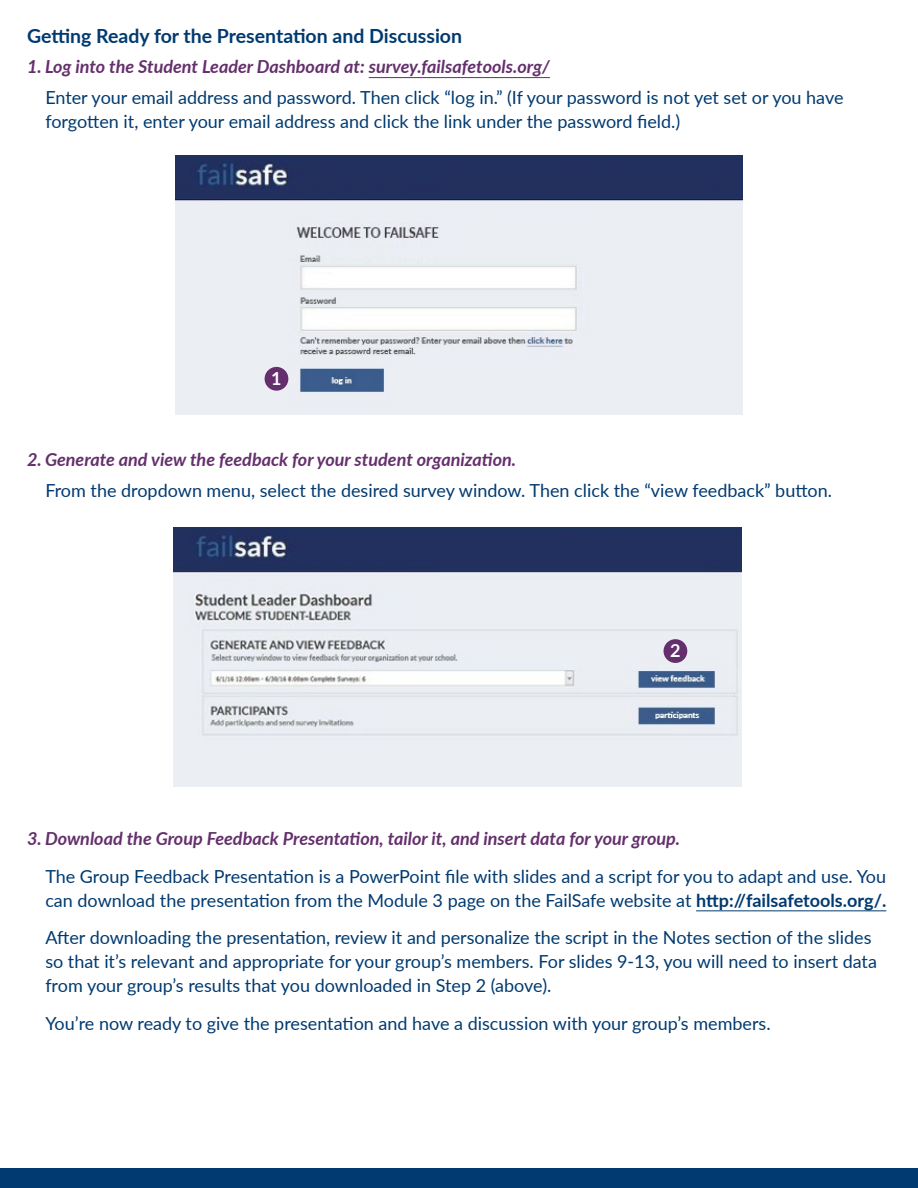
<style>
.page{position:relative;width:918px;height:1188px;background:#fff}
.page>*{position:absolute;margin:0;border:0;box-sizing:border-box;transform-origin:0 0}
.t1{font:700 19.5px "Lato";color:#003a70}
.t2{font:18px/24px "Lato";color:#003a70}
.t3{font:italic 700 18px "Lato";color:#642f6c}
.t4{font:700 18px "Lato";color:#fff}
.s1{font-weight:700}
</style>
<div class="page">
<hr style="left:369px;top:77px;width:181px;height:1px;background:#642f6c">
<hr style="left:696px;top:910px;width:190px;height:1px;background:#003a70">
<div style="left:0;top:1169px;width:918px;height:19px;background:#003a70"></div>
<img style="left:174px;top:527px;width:567px;height:259px">
<div style="left:664px;top:639px;width:23px;height:24px;background:#642f6c;border-radius:50%"></div>
<img style="left:175px;top:156px;width:568px;height:259px">
<div style="left:265px;top:367px;width:23px;height:24px;background:#642f6c;border-radius:50%"></div>
<p class="t1" style="left:27px;top:23px;width:437px">Getting Ready for the Presentation and Discussion</p>
<p class="t3" style="left:27px;top:56px;width:524px">1. Log into the Student Leader Dashboard at: survey.failsafetools.org/</p>
<p class="t2" style="left:45px;top:85px;width:800px">Enter your email address and password. Then click “log in.” (If your password is not yet set or you have forgotten it, enter your email address and click the link under the password field.)</p>
<p class="t4" style="left:271px;top:367px;width:12px">1</p>
<p class="t3" style="left:27px;top:449px;width:491px">2. Generate and view the feedback for your student organization.</p>
<p class="t2" style="left:45px;top:478px;width:788px">From the dropdown menu, select the desired survey window. Then click the “view feedback” button.</p>
<p class="t4" style="left:670px;top:640px;width:12px">2</p>
<p class="t3" style="left:27px;top:827px;width:655px">3. Download the Group Feedback Presentation, tailor it, and insert data for your group.</p>
<p class="t2" style="left:45px;top:864px;width:842px">The Group Feedback Presentation is a PowerPoint file with slides and a script for you to adapt and use. You can download the presentation from the Module 3 page on the FailSafe website at <span class="s1">http://failsafetools.org/.</span></p>
<p class="t2" style="left:45px;top:925px;width:833px">After downloading the presentation, review it and personalize the script in the Notes section of the slides so that it’s relevant and appropriate for your group’s members. For slides 9-13, you will need to insert data from your group’s results that you downloaded in Step 2 (above).</p>
<p class="t2" style="left:45px;top:1011px;width:727px">You’re now ready to give the presentation and have a discussion with your group’s members.</p>
</div>
